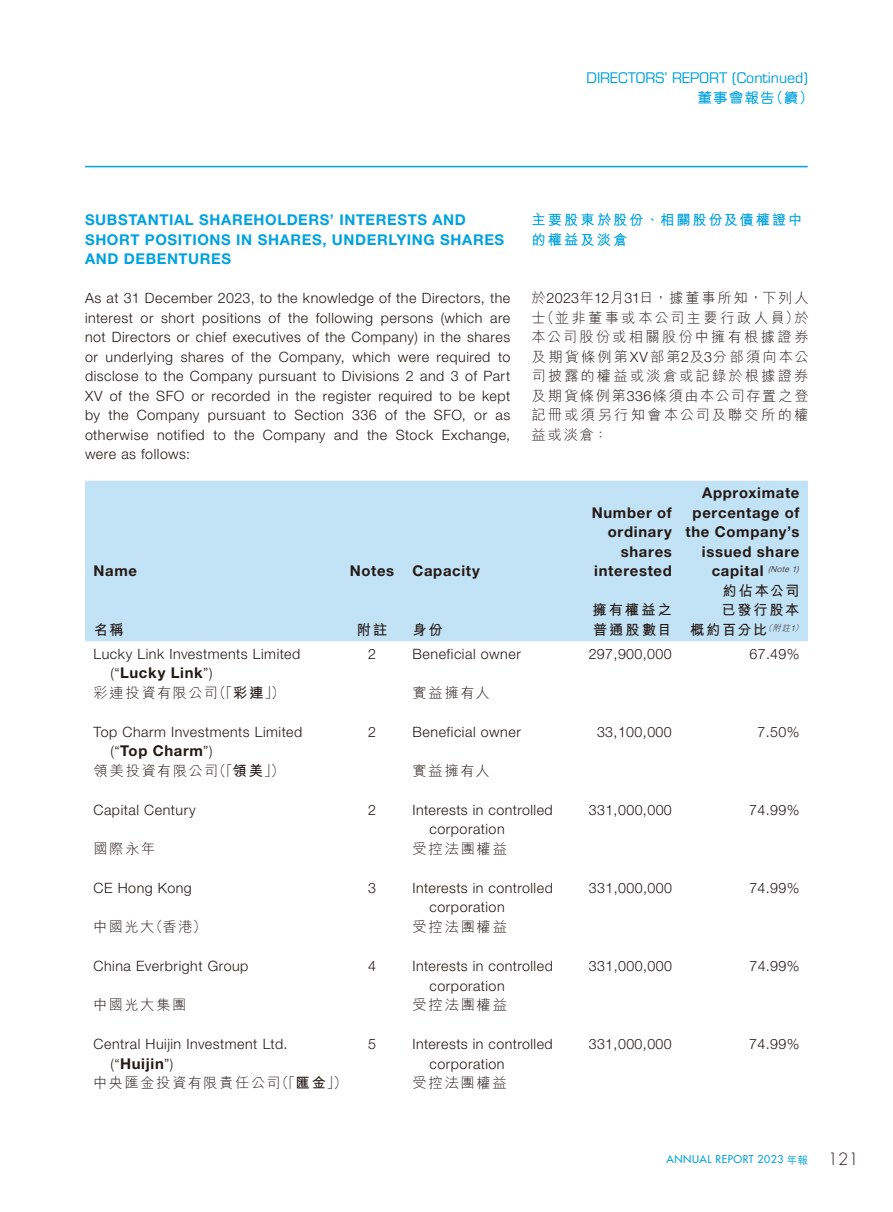
<style>
.page{position:relative;width:893px;height:1212px;background:#fff}
.page>*{position:absolute;margin:0;border:0;box-sizing:border-box;transform-origin:0 0}
.t1{font:700 14.85px/19.5px "Helvetica Neue LT Std";letter-spacing:.045em;color:#231916;text-align:right}
.t2{font:700 14.85px/19.5px "Helvetica Neue LT Std";letter-spacing:.04em;color:#00a2df}
.t3{font:300 14.25px/19.5px "Helvetica Neue LT Std";letter-spacing:.035em;color:#231916}
.t4{font:300 14.25px/19.5px "M Hei HK";letter-spacing:.125em;color:#231916;text-align:justify}
.t5{font:700 14.25px/19.5px "M Hei HK";letter-spacing:.13em;color:#231916}
.t6{font:14.25px "Eurostile LT Std";color:#00a2df}
.t7{font:700 14.25px/19.5px "M Hei HK";letter-spacing:.14em;color:#00a2df}
.t8{font:300 14.25px "M Hei HK";letter-spacing:.105em;color:#231916}
.t9{font:500 14.25px "M Yuen HK";letter-spacing:.1em;color:#00a2df}
.t10{font:500 10.5px "Futura Std";letter-spacing:.05em;color:#00a2df}
.s1{font-family:"Helvetica Neue LT Std"}
.s2{font-weight:300;font-size:14.25px}
.s3{font-weight:700}
.s4{font-family:"M Hei HK"}
.s5{font-weight:300;font-size:16.5px;color:#231916}
</style>
<div class="page">
<hr style="left:85px;top:166px;width:723px;height:1px;background:#00a2df">
<div style="left:85px;top:481px;width:723px;height:160px;background:#c2e2f6"></div>
<p class="t6" style="left:586px;top:69px;width:223px">DIRECTORS’ REPORT (Continued)</p>
<p class="t9" style="left:698px;top:91px;width:117px">董事會報告（續）</p>
<p class="t2" style="left:85px;top:210px;width:421px">SUBSTANTIAL SHAREHOLDERS’ INTERESTS AND<br>SHORT POSITIONS IN SHARES, UNDERLYING SHARES<br>AND DEBENTURES</p>
<p class="t3" style="left:85px;top:288px;width:427px;text-align:justify">As at 31 December 2023, to the knowledge of the Directors, the interest or short positions of the following persons (which are not Directors or chief executives of the Company) in the shares or underlying shares of the Company, which were required to disclose to the Company pursuant to Divisions 2 and 3 of Part XV of the SFO or recorded in the register required to be kept by the Company pursuant to Section 336 of the SFO, or as otherwise notified to the Company and the Stock Exchange, were as follows:</p>
<p class="t1" style="left:94px;top:561px;width:45px">Name</p>
<p class="t1" style="left:350px;top:561px;width:131px">Notes Capacity</p>
<p class="t5" style="left:94px;top:619px;width:32px">名稱</p>
<p class="t5" style="left:357px;top:619px;width:32px">附註</p>
<p class="t5" style="left:412px;top:619px;width:32px">身份</p>
<p class="t7" style="left:531px;top:209px;width:272px">主要股東於股份、相關股份及債權證中的權益及淡倉</p>
<p class="t4" style="left:531px;top:288px;width:279px">於<span class="s1">2023</span>年<span class="s1">12</span>月<span class="s1">31</span>日，據董事所知，下列人士（並非董事或本公司主要行政人員）於本公司股份或相關股份中擁有根據證券及期貨條例第<span class="s1">XV</span>部第<span class="s1">2</span>及<span class="s1">3</span>分部須向本公司披露的權益或淡倉或記錄於根據證券及期貨條例第<span class="s1">336</span>條須由本公司存置之登記冊或須另行知會本公司及聯交所的權益或淡倉：</p>
<p class="t1" style="left:592px;top:502px;width:82px">Number of ordinary shares interested</p>
<p class="t5" style="left:593px;top:599px;width:81px">擁有權益之普通股數目</p>
<p class="t1" style="left:685px;top:483px;width:116px">Approximate percentage of the Company’s issued share capital <sup>(Note</sup> <sup>1)</sup></p>
<p class="t5" style="left:722px;top:580px;width:78px">約佔本公司</p>
<p class="t5" style="left:722px;top:599px;width:79px">已發行股本</p>
<p class="t5" style="left:690px;top:619px;width:116px">概約百分比<sup>（附註</sup><sup>1</sup><sup>）</sup></p>
<p class="t3" style="left:94px;top:644px;width:208px">Lucky Link Investments Limited</p>
<p class="t1" style="left:111px;top:663px;width:103px"><span class="s2">(“</span>Lucky Link<span class="s2">”)</span></p>
<p class="t3" style="left:368px;top:644px;width:9px">2</p>
<p class="t3" style="left:412px;top:644px;width:110px">Beneficial owner</p>
<p class="t3" style="left:589px;top:644px;width:85px">297,900,000</p>
<p class="t3" style="left:749px;top:644px;width:52px">67.49%</p>
<p class="t4" style="left:94px;top:683px;width:193px">彩連投資有限公司（「<span class="s3">彩連</span>」）</p>
<p class="t4" style="left:412px;top:683px;width:79px">實益擁有人</p>
<p class="t3" style="left:94px;top:722px;width:210px">Top Charm Investments Limited</p>
<p class="t1" style="left:111px;top:741px;width:103px"><span class="s2">(“</span>Top Charm<span class="s2">”)</span></p>
<p class="t3" style="left:368px;top:722px;width:9px">2</p>
<p class="t3" style="left:412px;top:722px;width:110px">Beneficial owner</p>
<p class="t3" style="left:597px;top:722px;width:76px">33,100,000</p>
<p class="t3" style="left:757px;top:722px;width:43px">7.50%</p>
<p class="t4" style="left:94px;top:761px;width:193px">領美投資有限公司（「<span class="s3">領美</span>」）</p>
<p class="t4" style="left:412px;top:761px;width:79px">實益擁有人</p>
<p class="t3" style="left:94px;top:800px;width:104px">Capital Century</p>
<p class="t3" style="left:368px;top:800px;width:9px">2</p>
<p class="t3" style="left:429px;top:800px;width:125px;text-indent:-17px">Interests in controlled corporation</p>
<p class="t3" style="left:589px;top:800px;width:85px">331,000,000</p>
<p class="t3" style="left:749px;top:800px;width:52px">74.99%</p>
<p class="t4" style="left:94px;top:839px;width:63px">國際永年</p>
<p class="t4" style="left:412px;top:839px;width:96px">受控法團權益</p>
<p class="t3" style="left:94px;top:878px;width:100px">CE Hong Kong</p>
<p class="t3" style="left:368px;top:878px;width:9px">3</p>
<p class="t3" style="left:429px;top:878px;width:125px;text-indent:-17px">Interests in controlled corporation</p>
<p class="t3" style="left:589px;top:878px;width:85px">331,000,000</p>
<p class="t3" style="left:749px;top:878px;width:52px">74.99%</p>
<p class="t4" style="left:94px;top:917px;width:115px">中國光大（香港）</p>
<p class="t4" style="left:412px;top:917px;width:96px">受控法團權益</p>
<p class="t3" style="left:94px;top:956px;width:156px">China Everbright Group</p>
<p class="t3" style="left:368px;top:956px;width:9px">4</p>
<p class="t3" style="left:429px;top:956px;width:125px;text-indent:-17px">Interests in controlled corporation</p>
<p class="t3" style="left:589px;top:956px;width:85px">331,000,000</p>
<p class="t3" style="left:749px;top:956px;width:52px">74.99%</p>
<p class="t4" style="left:94px;top:995px;width:94px">中國光大集團</p>
<p class="t4" style="left:412px;top:995px;width:96px">受控法團權益</p>
<p class="t3" style="left:94px;top:1034px;width:195px">Central Huijin Investment Ltd.</p>
<p class="t1" style="left:111px;top:1053px;width:64px"><span class="s2">(“</span>Huijin<span class="s2">”)</span></p>
<p class="t3" style="left:368px;top:1034px;width:9px">5</p>
<p class="t3" style="left:429px;top:1034px;width:125px;text-indent:-17px">Interests in controlled corporation</p>
<p class="t3" style="left:589px;top:1034px;width:85px">331,000,000</p>
<p class="t3" style="left:749px;top:1034px;width:52px">74.99%</p>
<p class="t8" style="left:94px;top:1075px;width:255px">中央匯金投資有限責任公司（「<span class="s3">匯金</span>」）</p>
<p class="t4" style="left:412px;top:1073px;width:96px">受控法團權益</p>
<p class="t10" style="left:667px;top:1153px;width:194px">ANNUAL REPORT 2023 <span class="s4">年報</span> <span class="s5">121</span></p>
</div>
